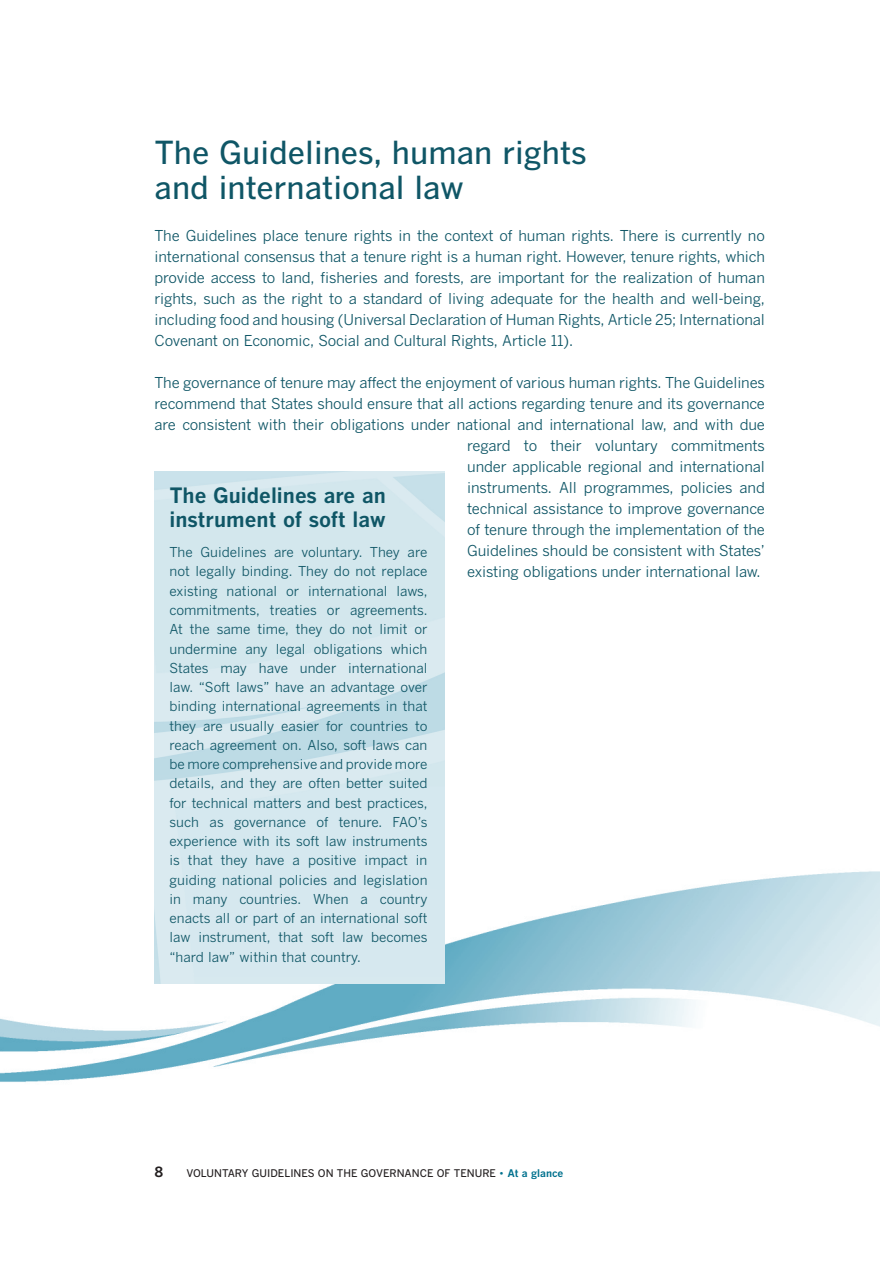
<style>
.page{position:relative;width:880px;height:1268px;background:#fff}
.page>*{position:absolute;margin:0;border:0;box-sizing:border-box;transform-origin:0 0}
.t1{font:500 31.5px/35px "Benton Gothic";color:#0f5666}
.t2{font:700 21px/24.5px "Benton Gothic";color:#0f5666}
.t3{font:14.88px/21px "Benton Gothic";letter-spacing:-.01em;color:#0f5666;text-align:justify}
.t4{font:700 14px "Benton Gothic";color:#231f20}
.t5{font:13.65px/19.2px "Benton Gothic";color:#0f5666;text-align:justify}
.t6{font:500 10.5px "Benton Gothic";color:#231f20}
.s1{font-weight:400;color:#00718e}
.s2{font-weight:700;color:#00718e}
</style>
<div class="page">
<img style="left:0;top:675px;width:880px;height:407px">
<img style="left:155px;top:471px;width:290px;height:512px">
<h1 class="t1" style="left:155px;top:138px;width:434px">The Guidelines, human rights and international law</h1>
<p class="t3" style="left:155px;top:226px;width:612px">The Guidelines place tenure rights in the context of human rights. There is currently no international consensus that a tenure right is a human right. However, tenure rights, which provide access to land, fisheries and forests, are important for the realization of human rights, such as the right to a standard of living adequate for the health and well-being, including food and housing (Universal Declaration of Human Rights, Article 25; International Covenant on Economic, Social and Cultural Rights, Article 11).</p>
<p class="t3" style="left:155px;top:373px;width:612px;text-align:right">The governance of tenure may affect the enjoyment of various human rights. The Guidelines recommend that States should ensure that all actions regarding tenure and its governance are consistent with their obligations under national and international law, and with due regard to their voluntary commitments<br>under applicable regional and international<br>instruments. All programmes, policies and<br>technical assistance to improve governance<br>of tenure through the implementation of the<br>Guidelines should be consistent with States’<br>existing obligations under international law.</p>
<h2 class="t2" style="left:169px;top:485px;width:218px">The Guidelines are an instrument of soft law</h2>
<p class="t5" style="left:169px;top:544px;width:260px">The Guidelines are voluntary. They are not legally binding. They do not replace existing national or international laws, commitments, treaties or agreements.<br>At the same time, they do not limit or undermine any legal obligations which States may have under international law. “Soft laws” have an advantage over binding international agreements in that they are usually easier for countries to reach agreement on. Also, soft laws can be more comprehensive and provide more details, and they are often better suited for technical matters and best practices, such as governance of tenure. FAO’s experience with its soft law instruments is that they have a positive impact in guiding national policies and legislation in many countries. When a country enacts all or part of an international soft law instrument, that soft law becomes “hard law” within that country.</p>
<p class="t4" style="left:155px;top:1167px;width:10px">8</p>
<p class="t6" style="left:186px;top:1169px;width:378px">VOLUNTARY GUIDELINES ON THE GOVERNANCE OF TENURE <span class="s1">•</span> <span class="s2">At a glance</span></p>
</div>
